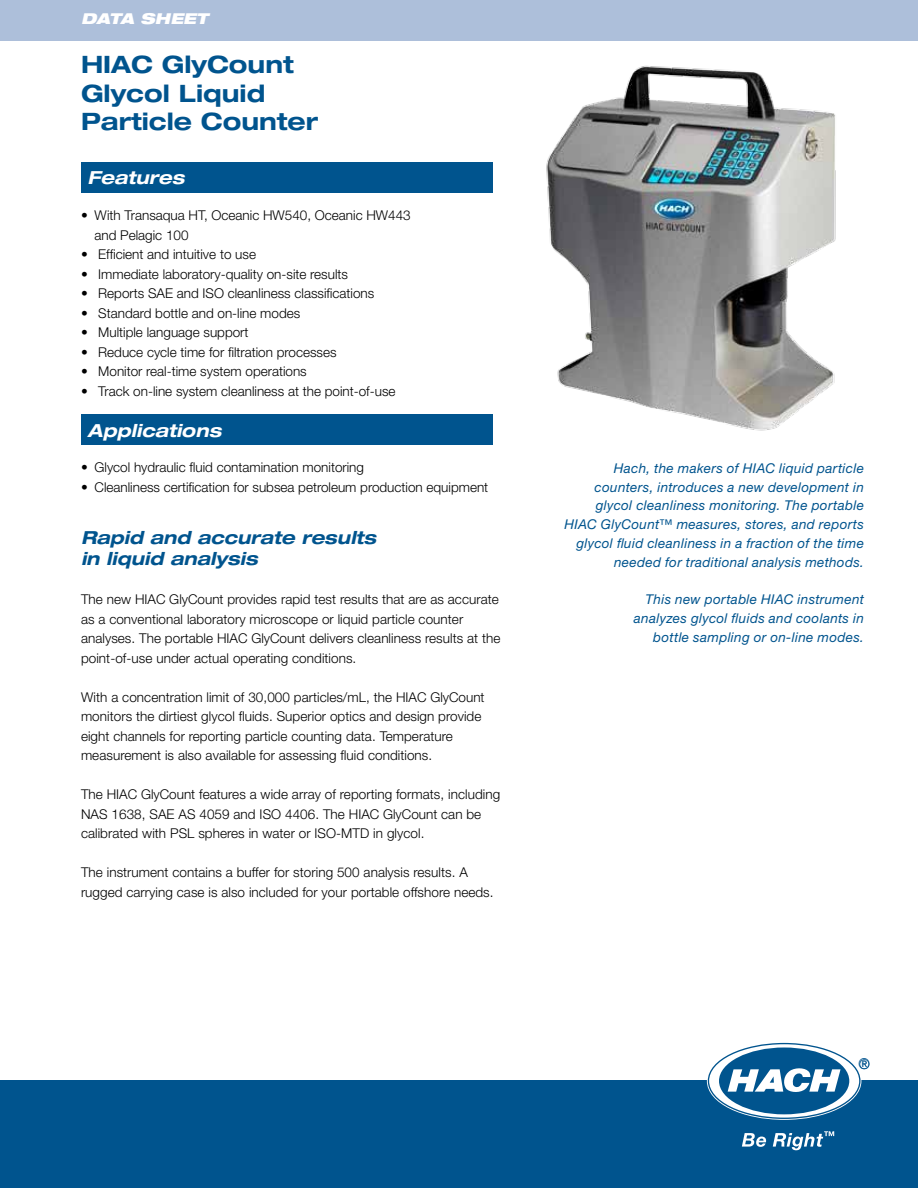
<style>
.page{position:relative;width:918px;height:1188px;background:#fff}
.page>*{position:absolute;margin:0;border:0;box-sizing:border-box;transform-origin:0 0}
.t1{font:700 expanded 24px/28.8px "Helvetica Neue";color:#00548e}
.t2{font:italic 700 expanded 18px/21.6px "Helvetica Neue LT Std";color:#00548e}
.t3{font:italic 700 expanded 18px "Helvetica Neue LT Std";color:#fff}
.t4{font:italic 900 expanded 15px "Helvetica Neue LT Std";letter-spacing:.01em;color:#fff}
.t5{font:300 15px "Helvetica Neue";color:#00548e;scale:.95 1}
.t6{font:300 13.5px/19.5px "Helvetica Neue";letter-spacing:.005em;color:#000}
.t7{font:italic 13.5px/18.8px "Helvetica Neue";letter-spacing:.02em;color:#00548e;text-align:right}
</style>
<div class="page">
<div style="left:81px;top:414px;width:412px;height:31px;background:#00548e"></div>
<div style="left:0;top:1080px;width:918px;height:108px;background:#00548e"></div>
<svg style="left:709px;top:1044px;width:160px;height:74px"></svg>
<svg style="left:742px;top:1133px;width:24px;height:14px"></svg>
<svg style="left:773px;top:1131px;width:61px;height:19px"></svg>
<div style="left:81px;top:162px;width:412px;height:31px;background:#00548e"></div>
<div style="left:0;top:0;width:918px;height:40px;background:#adbfda"></div>
<img style="left:546px;top:65px;width:290px;height:366px">
<p class="t4" style="left:81px;top:9px;width:129px">DATA SHEET</p>
<h1 class="t1" style="left:81px;top:49px;width:239px">HIAC GlyCount<br>Glycol Liquid<br>Particle Counter</h1>
<h2 class="t3" style="left:88px;top:167px;width:98px">Features</h2>
<p class="t6" style="left:94px;top:205px;width:318px;text-indent:-14px">• With Transaqua HT, Oceanic HW540, Oceanic HW443 and Pelagic 100</p>
<p class="t6" style="left:81px;top:244px;width:177px">• Efficient and intuitive to use</p>
<p class="t6" style="left:81px;top:264px;width:269px">• Immediate laboratory-quality on-site results</p>
<p class="t6" style="left:81px;top:283px;width:295px">• Reports SAE and ISO cleanliness classifications</p>
<p class="t6" style="left:81px;top:303px;width:221px">• Standard bottle and on-line modes</p>
<p class="t6" style="left:81px;top:322px;width:169px">• Multiple language support</p>
<p class="t6" style="left:81px;top:342px;width:257px">• Reduce cycle time for filtration processes</p>
<p class="t6" style="left:81px;top:361px;width:227px">• Monitor real-time system operations</p>
<p class="t6" style="left:81px;top:381px;width:316px">• Track on-line system cleanliness at the point-of-use</p>
<h2 class="t3" style="left:88px;top:419px;width:135px">Applications</h2>
<p class="t6" style="left:81px;top:458px;width:285px">• Glycol hydraulic fluid contamination monitoring</p>
<p class="t6" style="left:81px;top:477px;width:409px">• Cleanliness certification for subsea petroleum production equipment</p>
<h2 class="t2" style="left:81px;top:526px;width:297px">Rapid and accurate results in liquid analysis</h2>
<p class="t6" style="left:81px;top:589px;width:421px">The new HIAC GlyCount provides rapid test results that are as accurate as a conventional laboratory microscope or liquid particle counter analyses. The portable HIAC GlyCount delivers cleanliness results at the point-of-use under actual operating conditions.</p>
<p class="t6" style="left:81px;top:687px;width:405px">With a concentration limit of 30,000 particles/mL, the HIAC GlyCount monitors the dirtiest glycol fluids. Superior optics and design provide eight channels for reporting particle counting data. Temperature measurement is also available for assessing fluid conditions.</p>
<p class="t6" style="left:81px;top:784px;width:421px">The HIAC GlyCount features a wide array of reporting formats, including<br>NAS 1638, SAE AS 4059 and ISO 4406. The HIAC GlyCount can be calibrated with PSL spheres in water or ISO-MTD in glycol.</p>
<p class="t6" style="left:81px;top:862px;width:414px">The instrument contains a buffer for storing 500 analysis results. A rugged carrying case is also included for your portable offshore needs.</p>
<p class="t7" style="left:564px;top:459px;width:301px">Hach, the makers of HIAC liquid particle counters, introduces a new development in glycol cleanliness monitoring. The portable HIAC GlyCount™ measures, stores, and reports glycol fluid cleanliness in a fraction of the time needed for traditional analysis methods.</p>
<p class="t7" style="left:634px;top:590px;width:232px">This new portable HIAC instrument analyzes glycol fluids and coolants in bottle sampling or on-line modes.</p>
<p class="t5" style="left:858px;top:1055px;width:13px">®</p>
</div>
